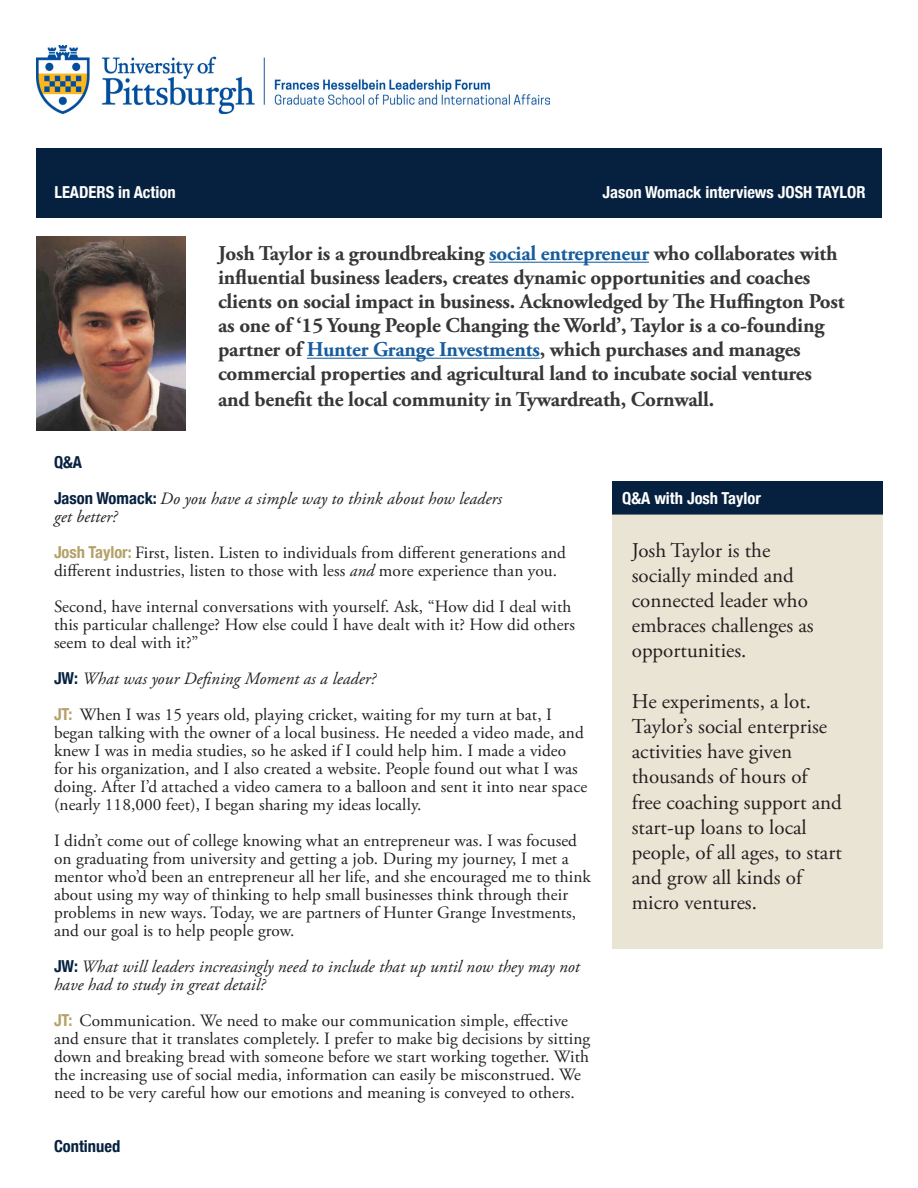
<style>
.page{position:relative;width:918px;height:1188px;background:#fff}
.page>*{position:absolute;margin:0;border:0;box-sizing:border-box;transform-origin:0 0}
.t1{font:700 21px/24px "Adobe Garamond Pro";letter-spacing:-.01em;color:#373738}
.t2{font:21px/25.2px "Adobe Garamond Pro";color:#231f20}
.bodytext-main{font:17.25px/18px "Adobe Garamond Pro";letter-spacing:.005em;color:#231f20}
.bodytext-main-2{font:italic 17.25px/18px "Adobe Garamond Pro";letter-spacing:.005em;color:#231f20}
.bodytext-main-3{font:700 condensed 16.5px "Helvetica Neue";color:#fff}
.bodytext-main-4{font:700 condensed 16.5px "Helvetica Neue";color:#06213f}
.s1{color:#175d9e}
.s2{font-family:"Helvetica Neue";font-weight:700;font-style:normal;font-stretch:condensed;font-size:16.5px;color:#06213f}
.s3{font-family:"Helvetica Neue";font-weight:700;font-stretch:condensed;font-size:16.5px;color:#b4a168}
.s4{font-style:italic}
</style>
<div class="page">
<hr style="left:489px;top:262px;width:160px;height:1px;background:#175d9e">
<hr style="left:307px;top:358px;width:233px;height:1px;background:#175d9e">
<div style="left:36px;top:148px;width:846px;height:69px;background:#06213f"></div>
<div style="left:612px;top:481px;width:271px;height:34px;background:#06213f"></div>
<div style="left:612px;top:515px;width:271px;height:434px;background:#eae4d4"></div>
<img style="left:36px;top:237px;width:150px;height:194px">
<img style="left:36px;top:46px;width:514px;height:67px">
<p class="bodytext-main-3" style="left:54px;top:178px;width:123px">LEADERS in Action</p>
<p class="bodytext-main-3" style="left:603px;top:178px;width:264px">Jason Womack interviews JOSH TAYLOR</p>
<p class="t1" style="left:218px;top:242px;width:628px">Josh Taylor is a groundbreaking <span class="s1">social entrepreneur</span> who collaborates with influential business leaders, creates dynamic opportunities and coaches clients on social impact in business. Acknowledged by The Huffington Post as one of ‘15 Young People Changing the World’, Taylor is a co-founding partner of <span class="s1">Hunter Grange Investments</span>, which purchases and manages commercial properties and agricultural land to incubate social ventures</p>
<p class="t1" style="left:218px;top:387px;width:498px">and benefit the local community in Tywardreath, Cornwall.</p>
<p class="bodytext-main-4" style="left:54px;top:448px;width:30px">Q&amp;A</p>
<p class="bodytext-main-2" style="left:54px;top:490px;width:450px"><span class="s2">Jason Womack:</span> Do you have a simple way to think about how leaders</p>
<p class="bodytext-main-2" style="left:54px;top:508px;width:65px">get better?</p>
<p class="bodytext-main" style="left:54px;top:544px;width:514px"><span class="s3">Josh Taylor:</span> First, listen. Listen to individuals from different generations and different industries, listen to those with less <span class="s4">and</span> more experience than you.</p>
<p class="bodytext-main" style="left:54px;top:598px;width:523px">Second, have internal conversations with yourself. Ask, “How did I deal with this particular challenge? How else could I have dealt with it? How did others seem to deal with it?”</p>
<p class="bodytext-main-2" style="left:54px;top:670px;width:323px"><span class="s2">JW:</span> What was your Defining Moment as a leader?</p>
<p class="bodytext-main" style="left:54px;top:706px;width:535px"><span class="s3">JT:</span> When I was 15 years old, playing cricket, waiting for my turn at bat, I began talking with the owner of a local business. He needed a video made, and knew I was in media studies, so he asked if I could help him. I made a video for his organization, and I also created a website. People found out what I was doing. After I’d attached a video camera to a balloon and sent it into near space (nearly 118,000 feet), I began sharing my ideas locally.</p>
<p class="bodytext-main" style="left:54px;top:832px;width:538px">I didn’t come out of college knowing what an entrepreneur was. I was focused on graduating from university and getting a job. During my journey, I met a mentor who’d been an entrepreneur all her life, and she encouraged me to think about using my way of thinking to help small businesses think through their problems in new ways. Today, we are partners of Hunter Grange Investments, and our goal is to help people grow.</p>
<p class="bodytext-main-2" style="left:54px;top:958px;width:527px"><span class="s2">JW:</span> What will leaders increasingly need to include that up until now they may not have had to study in great detail?</p>
<p class="bodytext-main" style="left:54px;top:1012px;width:538px"><span class="s3">JT:</span> Communication. We need to make our communication simple, effective and ensure that it translates completely. I prefer to make big decisions by sitting down and breaking bread with someone before we start working together. With the increasing use of social media, information can easily be misconstrued. We need to be very careful how our emotions and meaning is conveyed to others.</p>
<p class="bodytext-main-4" style="left:54px;top:1132px;width:68px">Continued</p>
<p class="bodytext-main-3" style="left:622px;top:484px;width:140px">Q&amp;A with Josh Taylor</p>
<p class="t2" style="left:632px;top:538px;width:183px">Josh Taylor is the socially minded and connected leader who embraces challenges as opportunities.</p>
<p class="t2" style="left:632px;top:689px;width:212px">He experiments, a lot.<br>Taylor’s social enterprise activities have given thousands of hours of free coaching support and start-up loans to local people, of all ages, to start and grow all kinds of micro ventures.</p>
</div>
